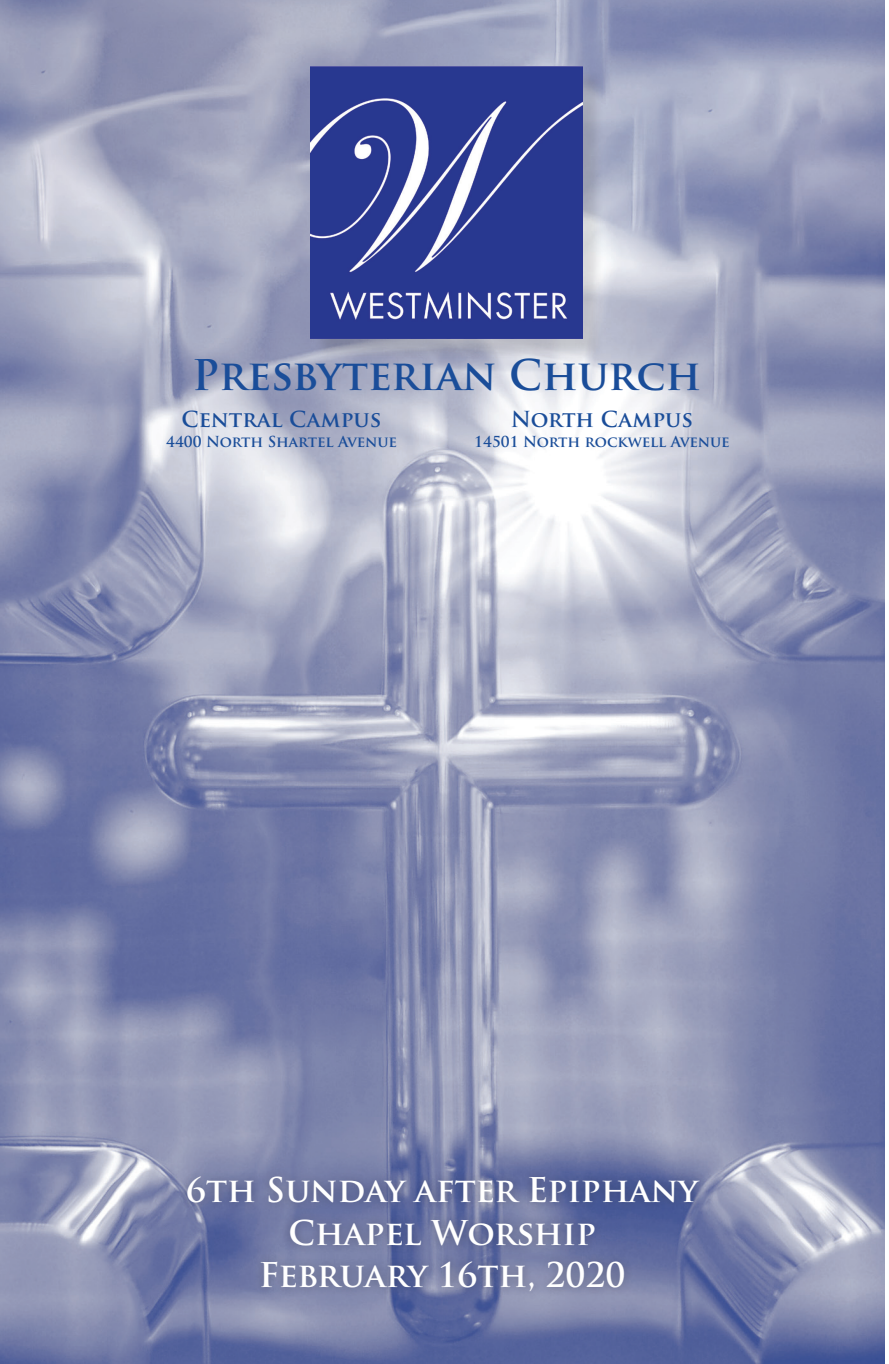
<style>
.page{position:relative;width:889px;height:1364px;background:#fff}
.page>*{position:absolute;margin:0;border:0;box-sizing:border-box;transform-origin:0 0}
.t1{font:700 41.12px "Trajan Pro";color:#1a4d99}
.t2{font:700 33.25px "Trajan Pro";color:#fff}
.t3{font:700 21.53px "Trajan Pro";color:#1a4d99}
.t4{font:700 14.7px "Trajan Pro";color:#1a4d99}
</style>
<div class="page">
<img style="left:0;top:0;width:885px;height:1363px">
<div style="left:313px;top:69px;width:292px;height:292px;background:#231f20;opacity:.15"></div>
<img style="left:311px;top:66px;width:272px;height:273px">
<div style="left:178px;top:1166px;width:529px;height:133px;background:#231f20;opacity:.3"></div>
<p class="t1" style="left:192px;top:349px;width:511px">Presbyterian Church</p>
<p class="t3" style="left:182px;top:406px;width:201px">Central Campus</p>
<p class="t4" style="left:166px;top:433px;width:232px">4400 North Shartel Avenue</p>
<p class="t3" style="left:511px;top:406px;width:184px">North Campus</p>
<p class="t4" style="left:474px;top:433px;width:257px">14501 North rockwell Avenue</p>
<p class="t2" style="left:186px;top:1169px;width:513px">6th Sunday after Epiphany</p>
<p class="t2" style="left:288px;top:1211px;width:309px">Chapel Worship</p>
<p class="t2" style="left:259px;top:1253px;width:368px">February 16th, 2020</p>
</div>
